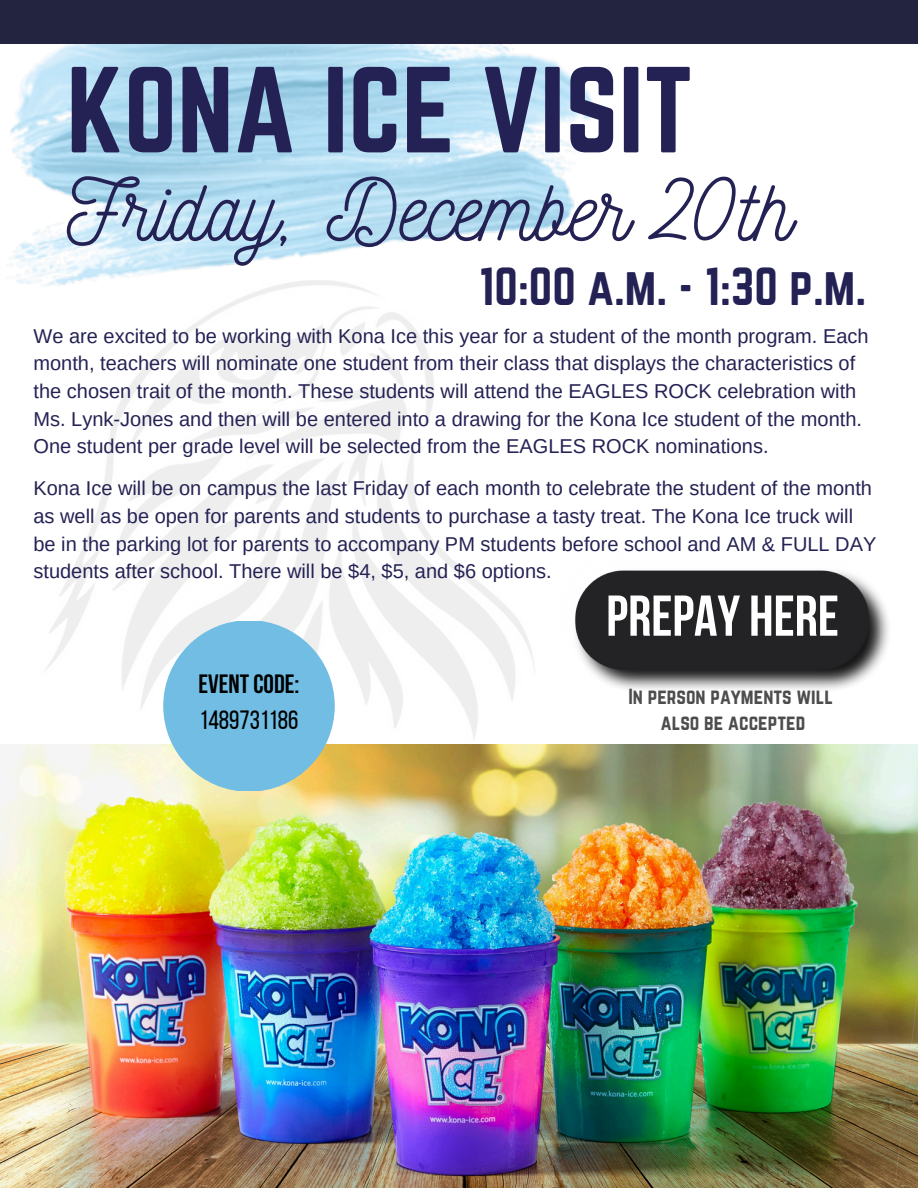
<style>
.page{position:relative;width:918px;height:1188px;background:#fff}
.page>*{position:absolute;margin:0;border:0;box-sizing:border-box;transform-origin:0 0}
.t1{font:106.95px "Norwester";color:#242254}
.t2{font:87.45px "Nickainley";color:#242254}
.t3{font:700 57.45px "Bebas Neue";color:#fff}
.t4{font:46.95px "Norwester";color:#242254}
.t5{font:700 26.4px/36px "Bebas Neue";color:#000}
.t6{font:19.95px/27.6px "Arimo";color:#242254}
.t7{font:19.2px "Norwester";color:#4d4d4d}
.s1{font-weight:400}
</style>
<div class="page">
<img style="left:5px;top:43px;width:592px;height:245px">
<img style="left:0;top:744px;width:918px;height:444px">
<div style="left:0;top:0;width:918px;height:43px;background:#222440"></div>
<img style="left:575px;top:570px;width:314px;height:120px">
<div style="left:163px;top:621px;width:171px;height:170px;background:#71bde3;border-radius:50%"></div>
<h4 class="t1" style="left:66px;top:45px;width:628px">KONA ICE VISIT</h4>
<p class="t2" style="left:67px;top:154px;width:727px">Friday, December 20th</p>
<p class="t4" style="left:479px;top:258px;width:389px">10:00 a.m. - 1:30 p.m.</p>
<p class="t6" style="left:34px;top:322px;width:837px">We are excited to be working with Kona Ice this year for a student of the month program. Each month, teachers will nominate one student from their class that displays the characteristics of the chosen trait of the month. These students will attend the EAGLES ROCK celebration with Ms. Lynk-Jones and then will be entered into a drawing for the Kona Ice student of the month.<br>One student per grade level will be selected from the EAGLES ROCK nominations.</p>
<h2 class="t6" style="left:34px;top:475px;width:844px">Kona Ice will be on campus the last Friday of each month to celebrate the student of the month as well as be open for parents and students to purchase a tasty treat. The Kona Ice truck will be in the parking lot for parents to accompany PM students before school and AM &amp; FULL DAY students after school. There will be $4, $5, and $6 options.</h2>
<h3 class="t5" style="left:199px;top:668px;width:102px">EVENTCODE:<br><span class="s1">1489731186</span></h3>
<p class="t3" style="left:606px;top:593px;width:234px">PREPAY HERE</p>
<p class="t7" style="left:628px;top:685px;width:206px">In person payments will</p>
<p class="t7" style="left:661px;top:711px;width:146px">also be accepted</p>
</div>
